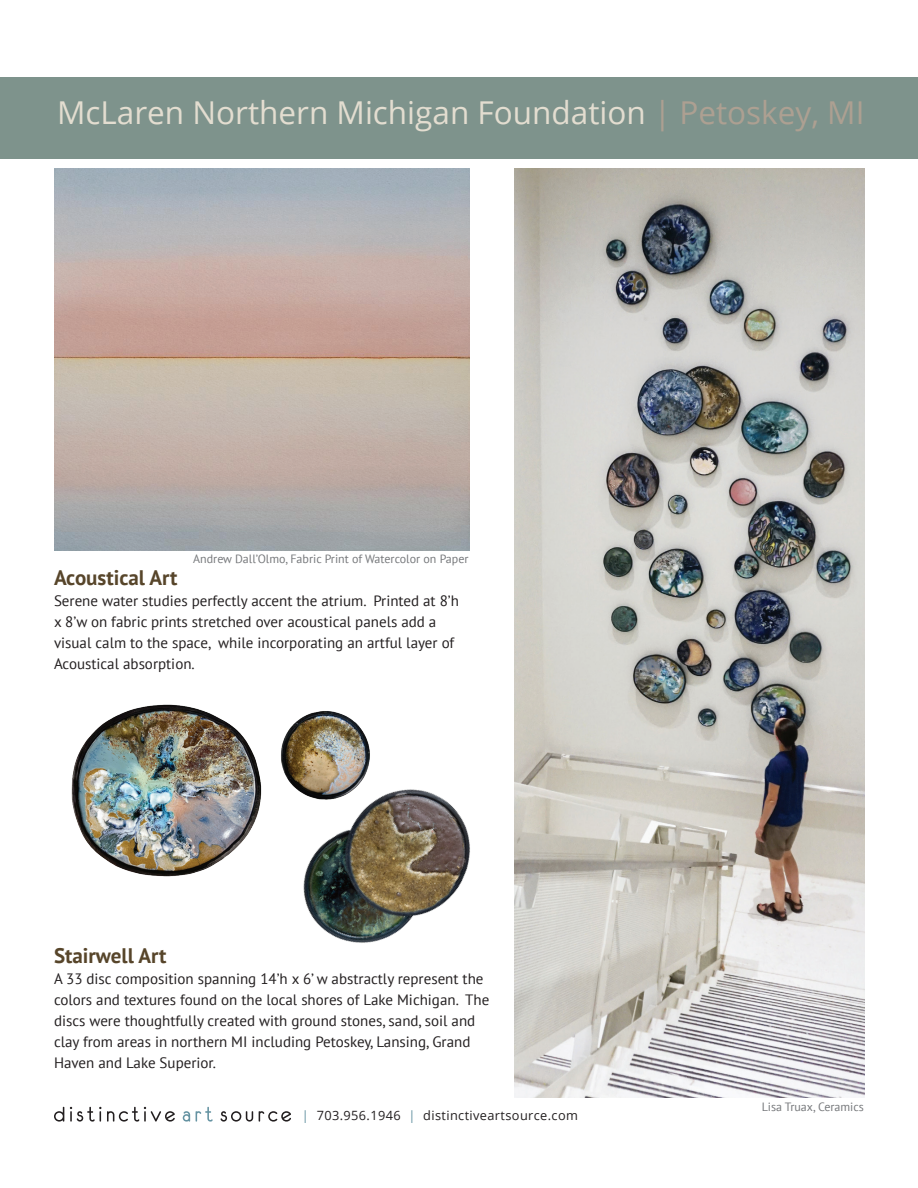
<style>
.page{position:relative;width:918px;height:1188px;background:#fff}
.page>*{position:absolute;margin:0;border:0;box-sizing:border-box;transform-origin:0 0}
.t1{font:31.5px "Open Sans";color:#e3ddd0}
.t2{font:700 21px "PT Sans";color:#57452a}
.t3{font:15px/21px "PT Sans";color:#231f20}
.t4{font:12.75px "Open Sans";letter-spacing:.03em;color:#231f20}
.t5{font:12px "PT Sans";color:#76787b}
.s1{color:#ada092}
.s2{color:#6593a2}
</style>
<div class="page">
<svg style="left:54px;top:1107px;width:10px;height:15px"></svg>
<svg style="left:70px;top:1107px;width:31px;height:15px"></svg>
<svg style="left:107px;top:1107px;width:68px;height:15px"></svg>
<svg style="left:183px;top:1111px;width:7px;height:11px"></svg>
<svg style="left:196px;top:1107px;width:17px;height:15px"></svg>
<svg style="left:221px;top:1111px;width:32px;height:11px"></svg>
<svg style="left:259px;top:1111px;width:32px;height:11px"></svg>
<div style="left:1px;top:77px;width:917px;height:81px;background:#7e938c"></div>
<img style="left:515px;top:168px;width:350px;height:930px">
<img style="left:71px;top:704px;width:171px;height:173px">
<img style="left:301px;top:711px;width:48px;height:7px">
<img style="left:242px;top:718px;width:298px;height:298px">
<img style="left:54px;top:168px;width:416px;height:383px">
<h1 class="t1" style="left:57px;top:91px;width:809px">McLaren Northern Michigan Foundation <span class="s1">| Petoskey, MI</span></h1>
<p class="t5" style="left:193px;top:551px;width:277px">Andrew Dall’Olmo, Fabric Print of Watercolor on Paper</p>
<h2 class="t2" style="left:54px;top:564px;width:125px">Acoustical Art</h2>
<p class="t3" style="left:54px;top:590px;width:407px">Serene water studies perfectly accent the atrium. Printed at 8’h x 8’w on fabric prints stretched over acoustical panels add a visual calm to the space, while incorporating an artful layer of Acoustical absorption.</p>
<h2 class="t2" style="left:54px;top:942px;width:114px">Stairwell Art</h2>
<p class="t3" style="left:54px;top:968px;width:437px">A 33 disc composition spanning 14’h x 6’ w abstractly represent the colors and textures found on the local shores of Lake Michigan. The discs were thoughtfully created with ground stones, sand, soil and clay from areas in northern MI including Petoskey, Lansing, Grand Haven and Lake Superior.</p>
<p class="t4" style="left:302px;top:1107px;width:277px"><span class="s2">|</span> 703.956.1946 <span class="s2">|</span> distinctiveartsource.com</p>
<p class="t5" style="left:762px;top:1099px;width:104px">Lisa Truax, Ceramics</p>
</div>
